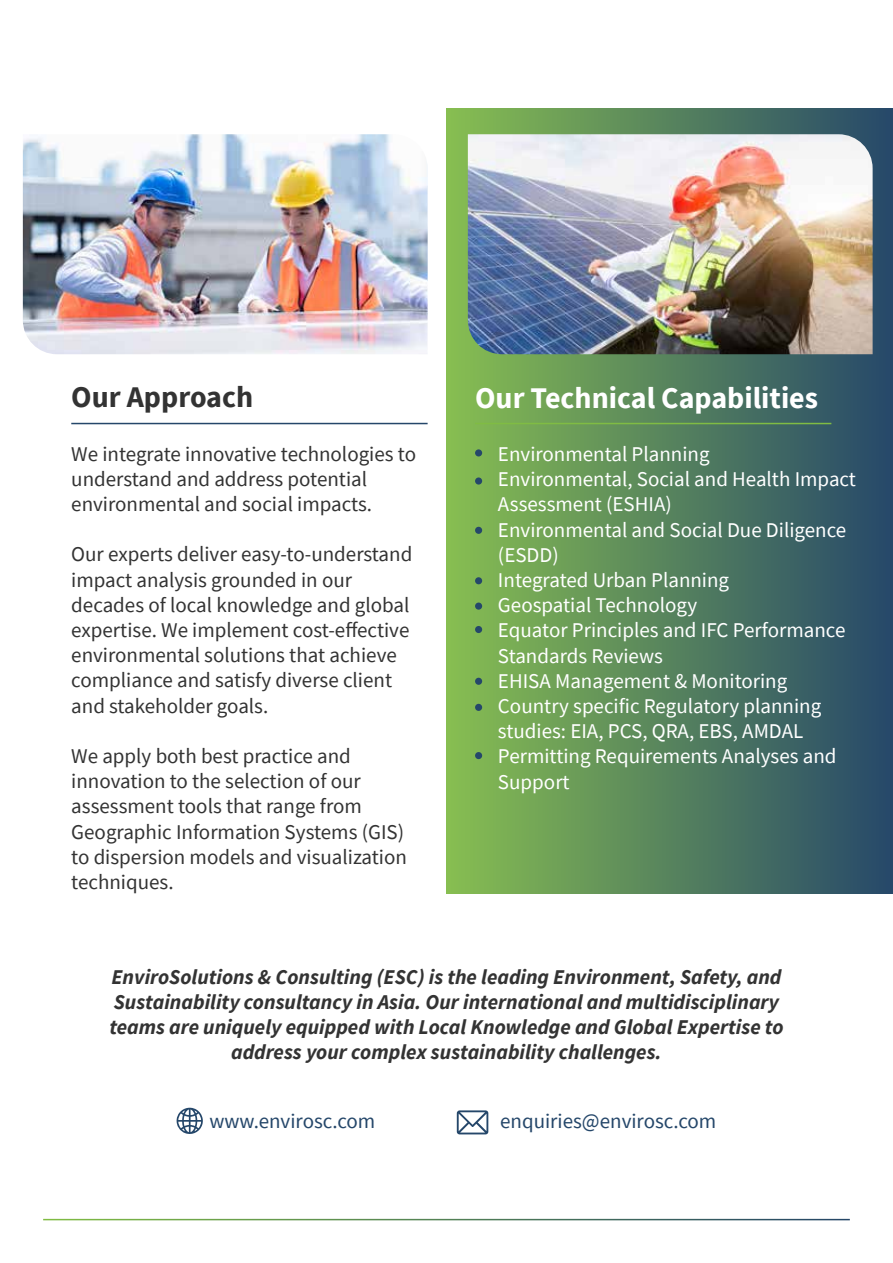
<style>
.page{position:relative;width:893px;height:1263px;background:#fff}
.page>*{position:absolute;margin:0;border:0;box-sizing:border-box;transform-origin:0 0}
.t1{font:700 30px "Source Sans Pro";color:#fff}
.t2{font:700 30px "Source Sans Pro";color:#333}
.t3{font:21px/25.2px "Source Sans Pro";color:#333}
.t4{font:21px/25.2px "Source Sans Pro";color:#fff}
.t5{font:italic 700 21px/25.2px "Source Sans Pro";color:#333;text-align:center}
.t6{font:21px "Source Sans Pro";color:#25476a}
</style>
<div class="page">
<div style="left:446px;top:109px;width:447px;height:784px;background:linear-gradient(to right,#88bf51,#26486a)"></div>
<div style="left:475px;top:449px;width:7px;height:7px;background:#25476a;border-radius:50%"></div>
<div style="left:475px;top:527px;width:7px;height:7px;background:#25476a;border-radius:50%"></div>
<div style="left:475px;top:626px;width:7px;height:7px;background:#25476a;border-radius:50%"></div>
<div style="left:475px;top:602px;width:7px;height:8px;background:#25476a;border-radius:50%"></div>
<div style="left:475px;top:577px;width:7px;height:7px;background:#25476a;border-radius:50%"></div>
<div style="left:475px;top:704px;width:7px;height:7px;background:#25476a;border-radius:50%"></div>
<div style="left:475px;top:678px;width:7px;height:7px;background:#25476a;border-radius:50%"></div>
<div style="left:475px;top:752px;width:7px;height:7px;background:#25476a;border-radius:50%"></div>
<div style="left:475px;top:477px;width:7px;height:8px;background:#25476a;border-radius:50%"></div>
<img style="left:468px;top:134px;width:405px;height:220px">
<img style="left:23px;top:134px;width:405px;height:220px">
<hr style="left:71px;top:423px;width:357px;height:1px;background:#25476a">
<hr style="left:475px;top:423px;width:356px;height:1px;background:#80bc43">
<svg style="left:457px;top:1110px;width:31px;height:24px"></svg>
<svg style="left:176px;top:1108px;width:27px;height:26px"></svg>
<h1 class="t2" style="left:71px;top:377px;width:183px">Our Approach</h1>
<h1 class="t1" style="left:475px;top:378px;width:344px">Our Technical Capabilities</h1>
<p class="t3" style="left:71px;top:441px;width:346px">We integrate innovative technologies to understand and address potential environmental and social impacts.</p>
<p class="t3" style="left:71px;top:542px;width:343px">Our experts deliver easy-to-understand impact analysis grounded in our decades of local knowledge and global expertise. We implement cost-effective environmental solutions that achieve compliance and satisfy diverse client and stakeholder goals.</p>
<p class="t3" style="left:71px;top:743px;width:337px">We apply both best practice and innovation to the selection of our assessment tools that range from<br>Geographic Information Systems (GIS) to dispersion models and visualization techniques.</p>
<p class="t4" style="left:498px;top:441px;width:360px">Environmental Planning<br>Environmental, Social and Health Impact<br>Assessment (ESHIA)<br>Environmental and Social Due Diligence (ESDD)<br>Integrated Urban Planning<br>Geospatial Technology<br>Equator Principles and IFC Performance<br>Standards Reviews<br>EHISA Management &amp; Monitoring<br>Country specific Regulatory planning studies: EIA, PCS, QRA, EBS, AMDAL<br>Permitting Requirements Analyses and<br>Support</p>
<p class="t5" style="left:109px;top:964px;width:676px">EnviroSolutions &amp; Consulting (ESC) is the leading Environment, Safety, and Sustainability consultancy in Asia. Our international and multidisciplinary teams are uniquely equipped with Local Knowledge and Global Expertise to address your complex sustainability challenges.</p>
<p class="t6" style="left:209px;top:1108px;width:168px">www.envirosc.com</p>
<p class="t6" style="left:500px;top:1108px;width:218px">enquiries@envirosc.com</p>
</div>
